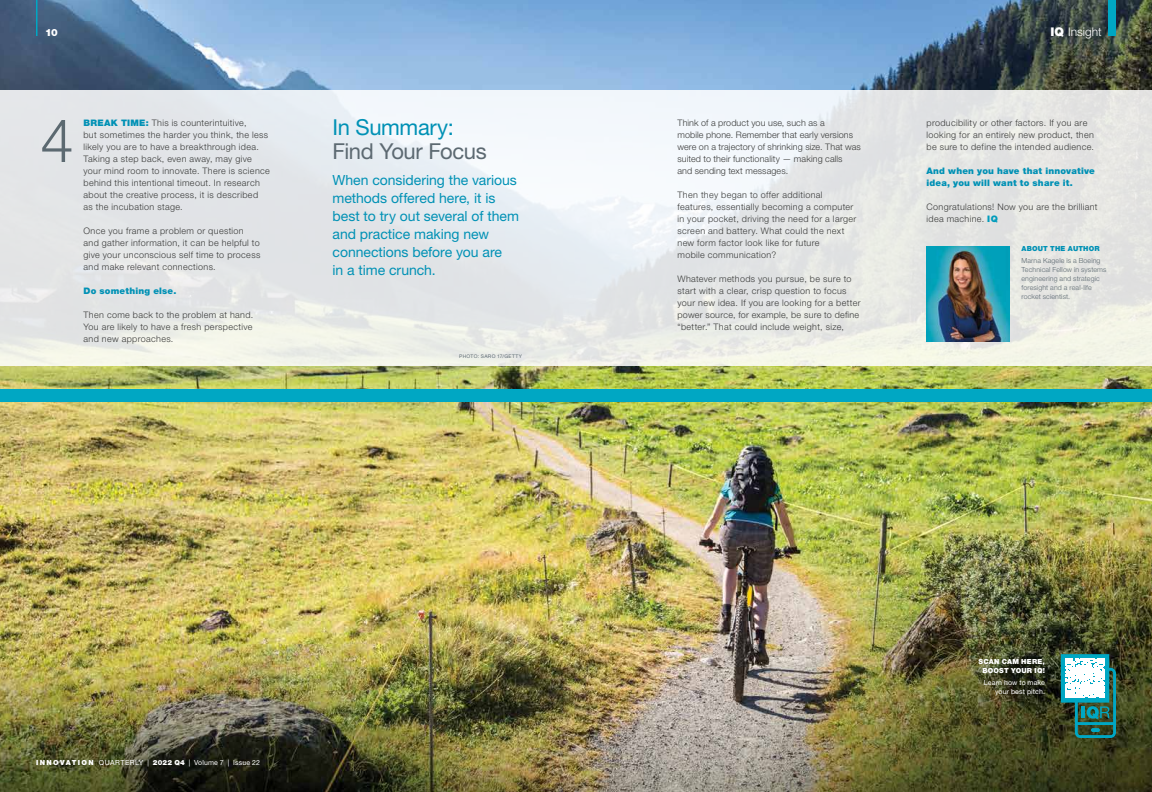
<style>
.page{position:relative;width:1152px;height:792px;background:#fff}
.page>*{position:absolute;margin:0;border:0;box-sizing:border-box;transform-origin:0 0}
.t1{font:300 60px "Helvetica Neue LT Std";color:#5c6971}
.t2{font:22px "Helvetica Neue LT Std";letter-spacing:-.02em;color:#5c6971}
.t3{font:22px "Helvetica Neue LT Std";letter-spacing:-.015em;color:#0091b5}
.t4{font:14px/18px "Helvetica Neue LT Std";letter-spacing:-.005em;color:#0091b5}
.t5{font:300 12px "Helvetica Neue LT Std";letter-spacing:-.005em;color:#fff}
.t6{font:900 10px "Helvetica Neue LT Std";color:#fff}
.t7{font:300 9px/12px "Helvetica Neue LT Std";letter-spacing:.035em;color:#393a39}
.t8{font:300 9px/12px "Helvetica Neue LT Std";letter-spacing:.01em;color:#393a39}
.t9{font:900 9px/12px "Helvetica Neue LT Std";letter-spacing:.02em;color:#0091b5}
.t10{font:300 7px/9px "Helvetica Neue LT Std";letter-spacing:.02em;color:#5c6971}
.t11{font:7px/9px "Helvetica Neue LT Std";letter-spacing:.02em;color:#fff;text-align:right}
.t12{font:900 7px/9px "Helvetica Neue LT Std";letter-spacing:.025em;color:#fff;text-align:center}
.t13{font:900 7px "Helvetica Neue LT Std";letter-spacing:.02em;color:#0091b5}
.t14{font:5px "Helvetica Neue LT Std";letter-spacing:.06em;color:#5c6971}
.s1{font-weight:900}
.s2{font-weight:900;color:#0091b5}
.s3{font-weight:900;color:#009cbc}
</style>
<div class="page">
<img style="left:0;top:0;width:1152px;height:792px">
<svg style="left:0;top:90px;width:1152px;height:276px;fill:#e5e7e7"></svg>
<div style="left:1109px;top:0;width:7px;height:36px;background:#00a7c3"></div>
<svg style="left:1061px;top:654px;width:55px;height:84px"></svg>
<img style="left:927px;top:246px;width:83px;height:96px">
<div style="left:0;top:390px;width:1152px;height:12px;background:#00a7c3"></div>
<hr style="left:36px;top:0;width:2px;height:35px;background:#00a7c3">
<p class="t6" style="left:45px;top:26px;width:14px">10</p>
<h3 class="t5" style="left:1050px;top:24px;width:53px"><span class="s1">IQ</span> Insight</h3>
<h1 class="t1" style="left:40px;top:104px;width:35px">4</h1>
<p class="t7" style="left:84px;top:117px;width:188px"><span class="s2">BREAK TIME:</span> This is counterintuitive,<br>but sometimes the harder you think, the less likely you are to have a breakthrough idea.<br>Taking a step back, even away, may give your mind room to innovate. There is science behind this intentional timeout. In research about the creative process, it is described<br>as the incubation stage.</p>
<p class="t7" style="left:84px;top:225px;width:178px">Once you frame a problem or question and gather information, it can be helpful to give your unconscious self time to process and make relevant connections.</p>
<p class="t9" style="left:84px;top:285px;width:94px">Do something else.</p>
<p class="t7" style="left:84px;top:309px;width:171px;text-align:justify">Then come back to the problem at hand.<br>You are likely to have a fresh perspective and new approaches.</p>
<h2 class="t3" style="left:333px;top:114px;width:123px">In Summary:</h2>
<h2 class="t2" style="left:333px;top:138px;width:156px">Find Your Focus</h2>
<h3 class="t4" style="left:333px;top:170px;width:188px">When considering the various methods offered here, it is best to try out several of them and practice making new connections before you are<br>in a time crunch.</h3>
<p class="t8" style="left:678px;top:117px;width:185px">Think of a product you use, such as a<br>mobile phone. Remember that early versions were on a trajectory of shrinking size. That was suited to their functionality — making calls<br>and sending text messages.</p>
<p class="t7" style="left:678px;top:189px;width:180px">Then they began to offer additional features, essentially becoming a computer in your pocket, driving the need for a larger screen and battery. What could the next new form factor look like for future<br>mobile communication?</p>
<p class="t7" style="left:678px;top:273px;width:185px">Whatever methods you pursue, be sure to start with a clear, crisp question to focus your new idea. If you are looking for a better power source, for example, be sure to define “better.” That could include weight, size,</p>
<p class="t7" style="left:927px;top:117px;width:169px">producibility or other factors. If you are looking for an entirely new product, then be sure to define the intended audience.</p>
<p class="t9" style="left:927px;top:165px;width:170px">And when you have that innovative idea, you will want to share it.</p>
<p class="t7" style="left:927px;top:201px;width:173px">Congratulations! Now you are the brilliant idea machine. <span class="s3">IQ</span></p>
<p class="t13" style="left:1022px;top:244px;width:80px">ABOUT THE AUTHOR</p>
<p class="t10" style="left:1022px;top:256px;width:87px">Marna Kagele is a Boeing<br>Technical Fellow in systems engineering and strategic foresight and a real-life rocket scientist.</p>
<p class="t14" style="left:459px;top:353px;width:64px">PHOTO: SARO 17/GETTY</p>
<p class="t12" style="left:979px;top:657px;width:68px">SCAN CAM HERE,<br>BOOST YOUR IQ!</p>
<p class="t11" style="left:984px;top:678px;width:63px">Learn how to make your best pitch.</p>
<p class="t11" style="left:36px;top:758px;width:225px"><span class="s1">I N N OVATI O N</span> QUARTERLY | <span class="s1">2022 Q4</span> | Volume 7 | Issue 22</p>
</div>
